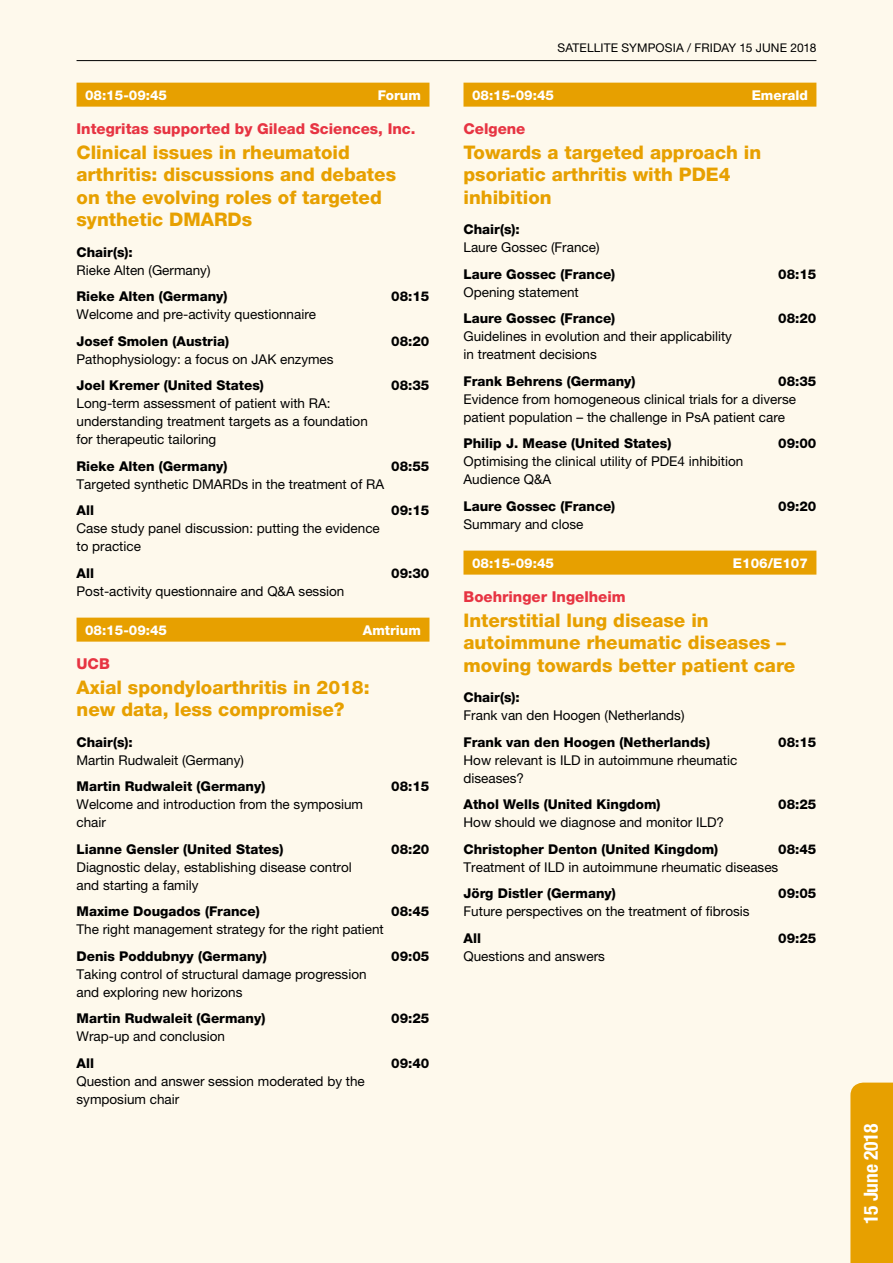
<style>
.page{position:relative;width:893px;height:1263px;background:#fef9ec}
.page>*{position:absolute;margin:0;border:0;box-sizing:border-box;transform-origin:0 0}
.t1{font:700 condensed 19.5px "Helvetica Neue LT";letter-spacing:-.01em;color:#fff}
.t2{font:800 18.75px/22.5px "Helvetica Neue LT";color:#e7a000}
.t3{font:800 15px "Helvetica Neue LT";color:#e73442}
.t4{font:13.5px/18px "Helvetica Neue LT Pro";color:#000}
.t5{font:800 13.5px "Helvetica Neue LT Pro";color:#000}
.t6{font:800 13.5px "Helvetica Neue LT";color:#fff}
.t7{font:12px "Helvetica Neue LT";letter-spacing:.01em;color:#000}
</style>
<div class="page">
<div style="left:850px;top:1082px;width:43px;height:181px;background:#e7a000"></div>
<hr style="left:77px;top:60px;width:739px;height:1px;background:#000">
<div style="left:77px;top:83px;width:352px;height:24px;background:#e7a000"></div>
<div style="left:77px;top:618px;width:352px;height:24px;background:#e7a000"></div>
<div style="left:463px;top:83px;width:353px;height:24px;background:#e7a000"></div>
<div style="left:463px;top:551px;width:353px;height:24px;background:#e7a000"></div>
<p class="t6" style="left:85px;top:87px;width:84px">08:15-09:45</p>
<p class="t6" style="left:378px;top:87px;width:45px">Forum</p>
<p class="t3" style="left:77px;top:120px;width:341px">Integritas supported by Gilead Sciences, Inc.</p>
<h2 class="t2" style="left:77px;top:141px;width:321px">Clinical issues in rheumatoid arthritis: discussions and debates on the evolving roles of targeted synthetic DMARDs</h2>
<p class="t5" style="left:77px;top:244px;width:58px">Chair(s):</p>
<p class="t4" style="left:77px;top:261px;width:136px">Rieke Alten (Germany)</p>
<p class="t5" style="left:77px;top:289px;width:153px">Rieke Alten (Germany)</p>
<p class="t5" style="left:391px;top:289px;width:40px">08:15</p>
<p class="t4" style="left:77px;top:305px;width:241px">Welcome and pre-activity questionnaire</p>
<p class="t5" style="left:77px;top:333px;width:154px">Josef Smolen (Austria)</p>
<p class="t5" style="left:391px;top:333px;width:40px">08:20</p>
<p class="t4" style="left:77px;top:350px;width:259px">Pathophysiology: a focus on JAK enzymes</p>
<p class="t5" style="left:77px;top:378px;width:189px">Joel Kremer (United States)</p>
<p class="t5" style="left:391px;top:378px;width:40px">08:35</p>
<p class="t4" style="left:77px;top:394px;width:293px">Long-term assessment of patient with RA: understanding treatment targets as a foundation for therapeutic tailoring</p>
<p class="t5" style="left:77px;top:458px;width:153px">Rieke Alten (Germany)</p>
<p class="t5" style="left:391px;top:458px;width:40px">08:55</p>
<p class="t4" style="left:77px;top:475px;width:309px">Targeted synthetic DMARDs in the treatment of RA</p>
<p class="t5" style="left:77px;top:503px;width:19px">All</p>
<p class="t5" style="left:391px;top:503px;width:40px">09:15</p>
<p class="t4" style="left:77px;top:519px;width:305px">Case study panel discussion: putting the evidence to practice</p>
<p class="t5" style="left:77px;top:565px;width:19px">All</p>
<p class="t5" style="left:391px;top:565px;width:40px">09:30</p>
<p class="t4" style="left:77px;top:582px;width:269px">Post-activity questionnaire and Q&amp;A session</p>
<p class="t6" style="left:85px;top:622px;width:84px">08:15-09:45</p>
<p class="t6" style="left:363px;top:622px;width:60px">Amtrium</p>
<p class="t3" style="left:77px;top:655px;width:35px">UCB</p>
<h2 class="t2" style="left:77px;top:676px;width:295px">Axial spondyloarthritis in 2018: new data, less compromise?</h2>
<p class="t5" style="left:77px;top:734px;width:58px">Chair(s):</p>
<p class="t4" style="left:77px;top:751px;width:169px">Martin Rudwaleit (Germany)</p>
<p class="t5" style="left:77px;top:778px;width:190px">Martin Rudwaleit (Germany)</p>
<p class="t5" style="left:391px;top:778px;width:40px">08:15</p>
<p class="t4" style="left:77px;top:795px;width:288px">Welcome and introduction from the symposium chair</p>
<p class="t5" style="left:77px;top:841px;width:208px">Lianne Gensler (United States)</p>
<p class="t5" style="left:391px;top:841px;width:40px">08:20</p>
<p class="t4" style="left:77px;top:858px;width:277px">Diagnostic delay, establishing disease control and starting a family</p>
<p class="t5" style="left:77px;top:903px;width:185px">Maxime Dougados (France)</p>
<p class="t5" style="left:391px;top:903px;width:40px">08:45</p>
<p class="t4" style="left:77px;top:920px;width:309px">The right management strategy for the right patient</p>
<p class="t5" style="left:77px;top:948px;width:192px">Denis Poddubnyy (Germany)</p>
<p class="t5" style="left:391px;top:948px;width:40px">09:05</p>
<p class="t4" style="left:77px;top:965px;width:292px">Taking control of structural damage progression and exploring new horizons</p>
<p class="t5" style="left:77px;top:1010px;width:190px">Martin Rudwaleit (Germany)</p>
<p class="t5" style="left:391px;top:1010px;width:40px">09:25</p>
<p class="t4" style="left:77px;top:1027px;width:150px">Wrap-up and conclusion</p>
<p class="t5" style="left:77px;top:1055px;width:19px">All</p>
<p class="t5" style="left:391px;top:1055px;width:40px">09:40</p>
<p class="t4" style="left:77px;top:1072px;width:290px">Question and answer session moderated by the symposium chair</p>
<p class="t7" style="left:557px;top:41px;width:260px">SATELLITE SYMPOSIA / FRIDAY 15 JUNE 2018</p>
<p class="t6" style="left:472px;top:87px;width:84px">08:15-09:45</p>
<p class="t6" style="left:752px;top:87px;width:58px">Emerald</p>
<p class="t3" style="left:463px;top:120px;width:63px">Celgene</p>
<h2 class="t2" style="left:463px;top:141px;width:299px">Towards a targeted approach in psoriatic arthritis with PDE4 inhibition</h2>
<p class="t5" style="left:463px;top:222px;width:58px">Chair(s):</p>
<p class="t4" style="left:463px;top:238px;width:137px">Laure Gossec (France)</p>
<p class="t5" style="left:463px;top:266px;width:153px">Laure Gossec (France)</p>
<p class="t5" style="left:778px;top:266px;width:40px">08:15</p>
<p class="t4" style="left:463px;top:283px;width:117px">Opening statement</p>
<p class="t5" style="left:463px;top:311px;width:153px">Laure Gossec (France)</p>
<p class="t5" style="left:778px;top:311px;width:40px">08:20</p>
<p class="t4" style="left:463px;top:327px;width:270px">Guidelines in evolution and their applicability in treatment decisions</p>
<p class="t5" style="left:463px;top:373px;width:174px">Frank Behrens (Germany)</p>
<p class="t5" style="left:778px;top:373px;width:40px">08:35</p>
<p class="t4" style="left:463px;top:390px;width:334px">Evidence from homogeneous clinical trials for a diverse patient population – the challenge in PsA patient care</p>
<p class="t5" style="left:463px;top:436px;width:209px">Philip J. Mease (United States)</p>
<p class="t5" style="left:778px;top:436px;width:40px">09:00</p>
<p class="t4" style="left:463px;top:452px;width:281px">Optimising the clinical utility of PDE4 inhibition<br>Audience Q&amp;A</p>
<p class="t5" style="left:463px;top:498px;width:153px">Laure Gossec (France)</p>
<p class="t5" style="left:778px;top:498px;width:40px">09:20</p>
<p class="t4" style="left:463px;top:515px;width:122px">Summary and close</p>
<p class="t6" style="left:472px;top:555px;width:84px">08:15-09:45</p>
<p class="t6" style="left:733px;top:555px;width:77px">E106/E107</p>
<p class="t3" style="left:463px;top:588px;width:164px">Boehringer Ingelheim</p>
<h2 class="t2" style="left:463px;top:609px;width:333px">Interstitial lung disease in autoimmune rheumatic diseases – moving towards better patient care</h2>
<p class="t5" style="left:463px;top:689px;width:58px">Chair(s):</p>
<p class="t4" style="left:463px;top:706px;width:223px">Frank van den Hoogen (Netherlands)</p>
<p class="t5" style="left:463px;top:734px;width:248px">Frank van den Hoogen (Netherlands)</p>
<p class="t5" style="left:778px;top:734px;width:40px">08:15</p>
<p class="t4" style="left:463px;top:751px;width:275px">How relevant is ILD in autoimmune rheumatic diseases?</p>
<p class="t5" style="left:463px;top:796px;width:199px">Athol Wells (United Kingdom)</p>
<p class="t5" style="left:778px;top:796px;width:40px">08:25</p>
<p class="t4" style="left:463px;top:813px;width:262px">How should we diagnose and monitor ILD?</p>
<p class="t5" style="left:463px;top:841px;width:256px">Christopher Denton (United Kingdom)</p>
<p class="t5" style="left:778px;top:841px;width:40px">08:45</p>
<p class="t4" style="left:463px;top:858px;width:316px">Treatment of ILD in autoimmune rheumatic diseases</p>
<p class="t5" style="left:463px;top:885px;width:154px">Jörg Distler (Germany)</p>
<p class="t5" style="left:778px;top:885px;width:40px">09:05</p>
<p class="t4" style="left:463px;top:902px;width:288px">Future perspectives on the treatment of fibrosis</p>
<p class="t5" style="left:463px;top:930px;width:19px">All</p>
<p class="t5" style="left:778px;top:930px;width:40px">09:25</p>
<p class="t4" style="left:463px;top:947px;width:143px">Questions and answers</p>
<h1 class="t1" style="left:859px;top:1224px;width:102px;rotate:-90deg">15 June 2018</h1>
</div>
